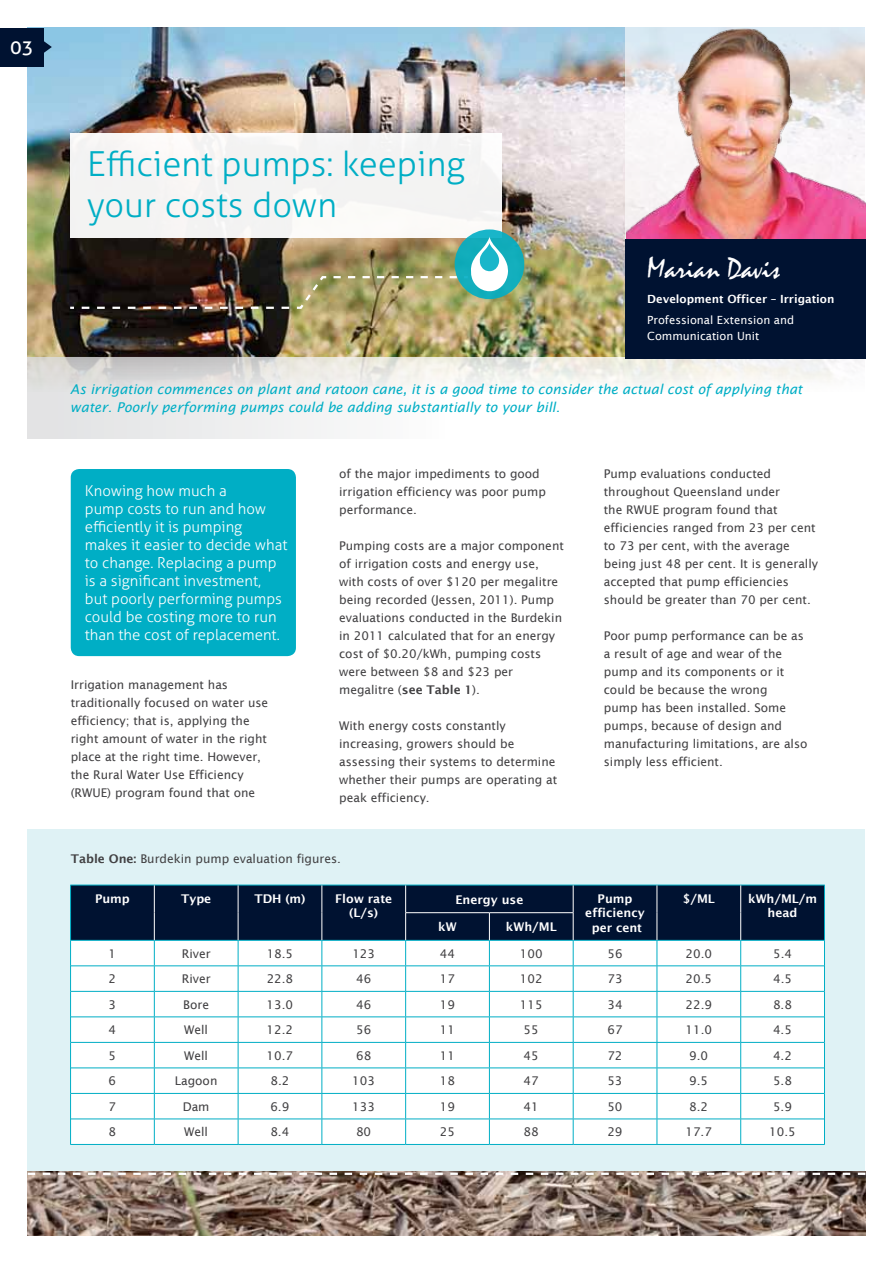
<style>
.page{position:relative;width:893px;height:1263px;background:#fff}
.page>*{position:absolute;margin:0;border:0;box-sizing:border-box;transform-origin:0 0}
.t1{font:300 34.5px/40.5px "Aller";color:#00aec5}
.t2{font:30px "Mistral";color:#fff}
.t3{font:19.5px "Aller";color:#fff}
.t4{font:300 15px/18px "Aller";color:#fff}
.t5{font:italic 13.5px/18px "Lucida Sans";color:#00aec5}
.t6{font:12px/18px "Lucida Sans";color:#414042}
.t7{font:600 12px/14.4px "Lucida Sans";color:#fff;text-align:center}
.t8{font:11.25px/16.5px "Lucida Sans";color:#fff}
.t9{font:600 11.25px "Lucida Sans";color:#fff}
.s1{font-weight:600}
</style>
<div class="page">
<div style="left:28px;top:829px;width:837px;height:351px;background:#dff2f5"></div>
<img style="left:28px;top:1171px;width:837px;height:64px">
<img style="left:28px;top:28px;width:597px;height:329px">
<div style="left:70px;top:133px;width:432px;height:105px;background:#f3f3f3"></div>
<svg style="left:28px;top:1173px;width:837px;height:2px;background:#c1b7b1"></svg>
<svg style="left:28px;top:357px;width:834px;height:81px"></svg>
<svg style="left:44px;top:40px;width:8px;height:14px"></svg>
<div style="left:0;top:28px;width:44px;height:38px;background:#001231"></div>
<hr style="left:70px;top:1144px;width:84px;height:1px;background:#00aec5">
<hr style="left:154px;top:1144px;width:84px;height:1px;background:#00aec5">
<hr style="left:238px;top:1144px;width:84px;height:1px;background:#00aec5">
<hr style="left:322px;top:1144px;width:84px;height:1px;background:#00aec5">
<hr style="left:406px;top:1144px;width:83px;height:1px;background:#00aec5">
<hr style="left:489px;top:1144px;width:84px;height:1px;background:#00aec5">
<hr style="left:573px;top:1144px;width:84px;height:1px;background:#00aec5">
<hr style="left:657px;top:1144px;width:84px;height:1px;background:#00aec5">
<hr style="left:741px;top:1144px;width:84px;height:1px;background:#00aec5">
<svg style="left:70px;top:885px;width:755px;height:259px;background:#bfcad1"></svg>
<hr style="left:406px;top:912px;width:83px;height:1px;background:#fff">
<hr style="left:489px;top:912px;width:84px;height:1px;background:#fff">
<svg style="left:455px;top:229px;width:69px;height:70px"></svg>
<img style="left:68px;top:236px;width:440px;height:74px">
<div style="left:71px;top:469px;width:225px;height:187px;background:#00aec5;border-radius:9px"></div>
<img style="left:626px;top:28px;width:239px;height:212px">
<div style="left:625px;top:240px;width:240px;height:119px;background:#001231"></div>
<h3 class="t3" style="left:10px;top:35px;width:25px">03</h3>
<h1 class="t1" style="left:87px;top:144px;width:379px">Efficient pumps: keeping your costs down</h1>
<h2 class="t2" style="left:647px;top:252px;width:134px">Marian Davis</h2>
<p class="t9" style="left:647px;top:292px;width:189px">Development Officer – Irrigation</p>
<p class="t8" style="left:647px;top:311px;width:148px">Professional Extension and<br>Communication Unit</p>
<p class="t5" style="left:70px;top:380px;width:734px">As irrigation commences on plant and ratoon cane, it is a good time to consider the actual cost of applying that water. Poorly performing pumps could be adding substantially to your bill.</p>
<p class="t4" style="left:85px;top:482px;width:204px">Knowing how much a<br>pump costs to run and how efficiently it is pumping makes it easier to decide what to change. Replacing a pump is a significant investment, but poorly performing pumps could be costing more to run than the cost of replacement.</p>
<p class="t6" style="left:71px;top:676px;width:199px">Irrigation management has traditionally focused on water use efficiency; that is, applying the right amount of water in the right place at the right time. However, the Rural Water Use Efficiency (RWUE) program found that one</p>
<p class="t6" style="left:339px;top:465px;width:208px">of the major impediments to good irrigation efficiency was poor pump performance.</p>
<p class="t6" style="left:339px;top:537px;width:226px">Pumping costs are a major component of irrigation costs and energy use, with costs of over $120 per megalitre being recorded (Jessen, 2011). Pump evaluations conducted in the Burdekin in 2011 calculated that for an energy cost of $0.20/kWh, pumping costs were between $8 and $23 per megalitre (<span class="s1">see Table 1</span>).</p>
<p class="t6" style="left:339px;top:717px;width:220px">With energy costs constantly increasing, growers should be assessing their systems to determine whether their pumps are operating at peak efficiency.</p>
<p class="t6" style="left:604px;top:465px;width:216px">Pump evaluations conducted throughout Queensland under<br>the RWUE program found that efficiencies ranged from 23 per cent to 73 per cent, with the average being just 48 per cent. It is generally accepted that pump efficiencies should be greater than 70 per cent.</p>
<p class="t6" style="left:604px;top:627px;width:205px">Poor pump performance can be as a result of age and wear of the pump and its components or it could be because the wrong<br>pump has been installed. Some pumps, because of design and manufacturing limitations, are also simply less efficient.</p>
<p class="t6" style="left:71px;top:850px;width:272px"><span class="s1">Table One:</span> Burdekin pump evaluation figures.</p>
<p class="t7" style="left:95px;top:891px;width:36px">Pump</p>
<p class="t7" style="left:181px;top:891px;width:32px">Type</p>
<p class="t7" style="left:254px;top:891px;width:53px">TDH (m)</p>
<p class="t7" style="left:335px;top:891px;width:59px">Flow rate (L/s)</p>
<p class="t7" style="left:455px;top:892px;width:70px">Energy use</p>
<p class="t7" style="left:585px;top:891px;width:61px">Pump efficiency per cent</p>
<p class="t7" style="left:683px;top:891px;width:34px">$/ML</p>
<p class="t7" style="left:748px;top:891px;width:70px">kWh/ML/m head</p>
<p class="t7" style="left:438px;top:919px;width:20px">kW</p>
<p class="t7" style="left:506px;top:919px;width:52px">kWh/ML</p>
<p class="t6" style="left:109px;top:944px;width:9px">1</p>
<p class="t6" style="left:182px;top:944px;width:30px">River</p>
<p class="t6" style="left:267px;top:944px;width:28px">18.5</p>
<p class="t6" style="left:352px;top:944px;width:24px">123</p>
<p class="t6" style="left:440px;top:944px;width:17px">44</p>
<p class="t6" style="left:520px;top:944px;width:24px">100</p>
<p class="t6" style="left:607px;top:944px;width:17px">56</p>
<p class="t6" style="left:685px;top:944px;width:28px">20.0</p>
<p class="t6" style="left:773px;top:944px;width:20px">5.4</p>
<p class="t6" style="left:109px;top:970px;width:9px">2</p>
<p class="t6" style="left:182px;top:970px;width:30px">River</p>
<p class="t6" style="left:267px;top:970px;width:28px">22.8</p>
<p class="t6" style="left:356px;top:970px;width:17px">46</p>
<p class="t6" style="left:440px;top:970px;width:17px">17</p>
<p class="t6" style="left:520px;top:970px;width:24px">102</p>
<p class="t6" style="left:607px;top:970px;width:17px">73</p>
<p class="t6" style="left:685px;top:970px;width:28px">20.5</p>
<p class="t6" style="left:773px;top:970px;width:20px">4.5</p>
<p class="t6" style="left:109px;top:995px;width:9px">3</p>
<p class="t6" style="left:183px;top:995px;width:27px">Bore</p>
<p class="t6" style="left:267px;top:995px;width:28px">13.0</p>
<p class="t6" style="left:356px;top:995px;width:17px">46</p>
<p class="t6" style="left:440px;top:995px;width:17px">19</p>
<p class="t6" style="left:520px;top:995px;width:24px">115</p>
<p class="t6" style="left:607px;top:995px;width:17px">34</p>
<p class="t6" style="left:685px;top:995px;width:28px">22.9</p>
<p class="t6" style="left:773px;top:995px;width:20px">8.8</p>
<p class="t6" style="left:109px;top:1021px;width:9px">4</p>
<p class="t6" style="left:184px;top:1021px;width:25px">Well</p>
<p class="t6" style="left:267px;top:1021px;width:28px">12.2</p>
<p class="t6" style="left:356px;top:1021px;width:17px">56</p>
<p class="t6" style="left:440px;top:1021px;width:17px">11</p>
<p class="t6" style="left:524px;top:1021px;width:17px">55</p>
<p class="t6" style="left:607px;top:1021px;width:17px">67</p>
<p class="t6" style="left:685px;top:1021px;width:28px">11.0</p>
<p class="t6" style="left:773px;top:1021px;width:20px">4.5</p>
<p class="t6" style="left:109px;top:1046px;width:9px">5</p>
<p class="t6" style="left:184px;top:1046px;width:25px">Well</p>
<p class="t6" style="left:267px;top:1046px;width:28px">10.7</p>
<p class="t6" style="left:356px;top:1046px;width:17px">68</p>
<p class="t6" style="left:440px;top:1046px;width:17px">11</p>
<p class="t6" style="left:524px;top:1046px;width:17px">45</p>
<p class="t6" style="left:607px;top:1046px;width:17px">72</p>
<p class="t6" style="left:689px;top:1046px;width:20px">9.0</p>
<p class="t6" style="left:773px;top:1046px;width:20px">4.2</p>
<p class="t6" style="left:109px;top:1072px;width:9px">6</p>
<p class="t6" style="left:175px;top:1072px;width:44px">Lagoon</p>
<p class="t6" style="left:270px;top:1072px;width:20px">8.2</p>
<p class="t6" style="left:352px;top:1072px;width:24px">103</p>
<p class="t6" style="left:440px;top:1072px;width:17px">18</p>
<p class="t6" style="left:524px;top:1072px;width:17px">47</p>
<p class="t6" style="left:607px;top:1072px;width:17px">53</p>
<p class="t6" style="left:689px;top:1072px;width:20px">9.5</p>
<p class="t6" style="left:773px;top:1072px;width:20px">5.8</p>
<p class="t6" style="left:109px;top:1097px;width:9px">7</p>
<p class="t6" style="left:183px;top:1097px;width:28px">Dam</p>
<p class="t6" style="left:270px;top:1097px;width:20px">6.9</p>
<p class="t6" style="left:352px;top:1097px;width:24px">133</p>
<p class="t6" style="left:440px;top:1097px;width:17px">19</p>
<p class="t6" style="left:524px;top:1097px;width:17px">41</p>
<p class="t6" style="left:607px;top:1097px;width:17px">50</p>
<p class="t6" style="left:689px;top:1097px;width:20px">8.2</p>
<p class="t6" style="left:773px;top:1097px;width:20px">5.9</p>
<p class="t6" style="left:109px;top:1123px;width:9px">8</p>
<p class="t6" style="left:184px;top:1123px;width:25px">Well</p>
<p class="t6" style="left:270px;top:1123px;width:20px">8.4</p>
<p class="t6" style="left:356px;top:1123px;width:17px">80</p>
<p class="t6" style="left:440px;top:1123px;width:17px">25</p>
<p class="t6" style="left:524px;top:1123px;width:17px">88</p>
<p class="t6" style="left:607px;top:1123px;width:17px">29</p>
<p class="t6" style="left:685px;top:1123px;width:28px">17.7</p>
<p class="t6" style="left:769px;top:1123px;width:28px">10.5</p>
</div>
